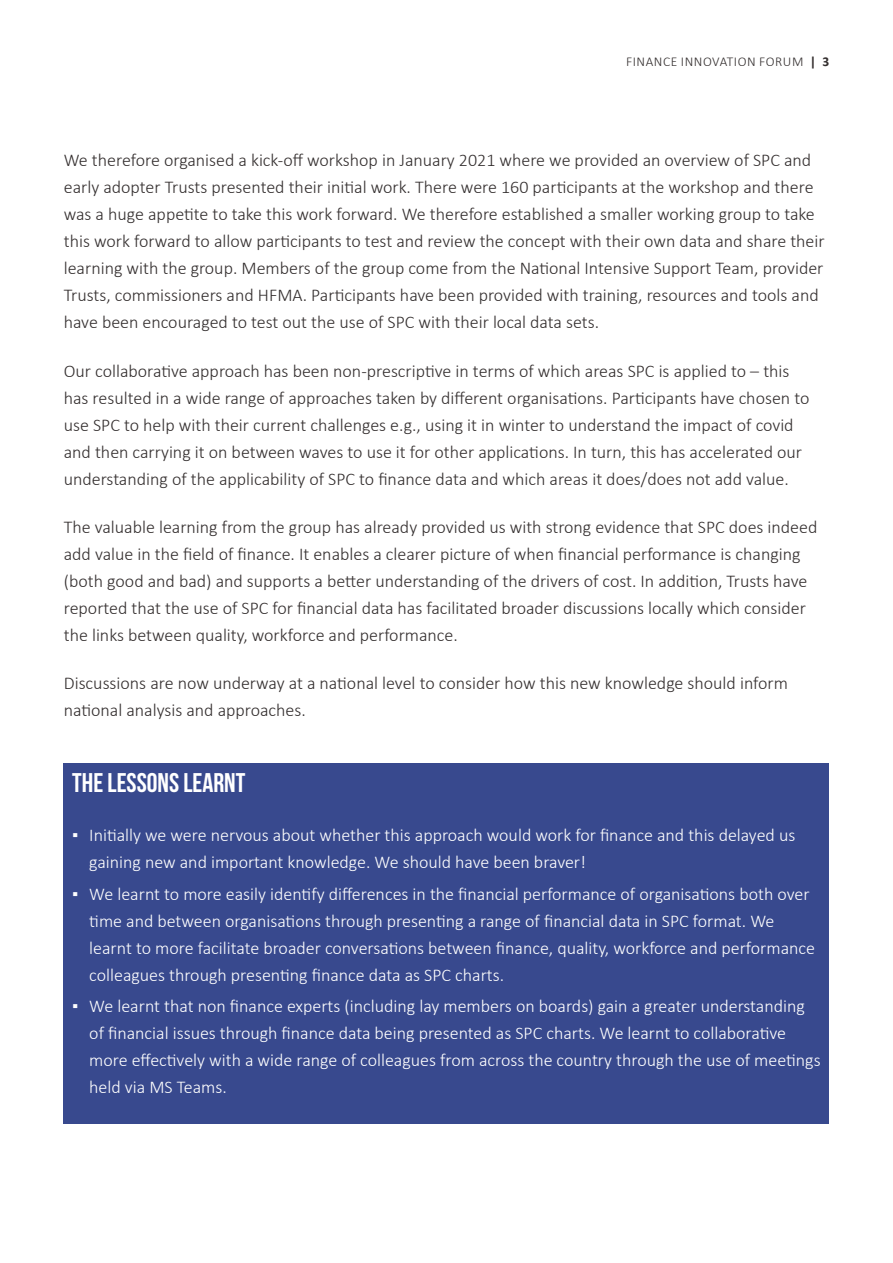
<style>
.page{position:relative;width:893px;height:1263px;background:#fff}
.page>*{position:absolute;margin:0;border:0;box-sizing:border-box;transform-origin:0 0}
.t1{font:700 27px "Bebas Neue";color:#fff}
.Sub_head_BEBAS{font:300 18px/27px "Calibri";color:#332e2e}
.t2{font:300 18px/27px "Calibri";color:#fff}
.t3{font:300 13.5px "Calibri";letter-spacing:.04em;color:#332e2e}
.t4{font:700 13.5px "Calibri";color:#39464c}
.s1{font-weight:300}
.s2{color:#332e2e}
.s3{font-weight:700}
</style>
<div class="page">
<div style="left:64px;top:763px;width:765px;height:360px;background:#38498e"></div>
<p class="t4" style="left:740px;top:52px;width:91px">XXXX <span class="s1">XXXX</span> <span class="s2">| 3</span></p>
<p class="t3" style="left:626px;top:53px;width:179px">FINANCE INNOVATION FORUM</p>
<p class="Sub_head_BEBAS" style="left:64px;top:147px;width:762px">We therefore organised a kick-off workshop in January 2021 where we provided an overview of SPC and early adopter Trusts presented their initial work. There were 160 participants at the workshop and there was a huge appetite to take this work forward. We therefore established a smaller working group to take this work forward to allow participants to test and review the concept with their own data and share their learning with the group. Members of the group come from the National Intensive Support Team, provider Trusts, commissioners and HFMA. Participants have been provided with training, resources and tools and have been encouraged to test out the use of SPC with their local data sets.</p>
<p class="Sub_head_BEBAS" style="left:64px;top:357px;width:747px">Our collaborative approach has been non-prescriptive in terms of which areas SPC is applied to – this has resulted in a wide range of approaches taken by different organisations. Participants have chosen to use SPC to help with their current challenges e.g., using it in winter to understand the impact of covid and then carrying it on between waves to use it for other applications. In turn, this has accelerated our understanding of the applicability of SPC to finance data and which areas it does/does not add value.</p>
<p class="Sub_head_BEBAS" style="left:64px;top:513px;width:755px">The valuable learning from the group has already provided us with strong evidence that SPC does indeed add value in the field of finance. It enables a clearer picture of when financial performance is changing (both good and bad) and supports a better understanding of the drivers of cost. In addition, Trusts have reported that the use of SPC for financial data has facilitated broader discussions locally which consider the links between quality, workforce and performance.</p>
<p class="Sub_head_BEBAS" style="left:64px;top:670px;width:726px">Discussions are now underway at a national level to consider how this new knowledge should inform national analysis and approaches.</p>
<p class="t1" style="left:72px;top:768px;width:175px">THE LESSONS LEARNT</p>
<p class="t2" style="left:89px;top:822px;width:707px;text-indent:-17px"><span class="s3">▪</span> Initially we were nervous about whether this approach would work for finance and this delayed us gaining new and important knowledge. We should have been braver!</p>
<p class="t2" style="left:89px;top:880px;width:727px;text-indent:-17px"><span class="s3">▪</span> We learnt to more easily identify differences in the financial performance of organisations both over time and between organisations through presenting a range of financial data in SPC format. We learnt to more facilitate broader conversations between finance, quality, workforce and performance colleagues through presenting finance data as SPC charts.</p>
<p class="t2" style="left:89px;top:992px;width:733px;text-indent:-17px"><span class="s3">▪</span> We learnt that non finance experts (including lay members on boards) gain a greater understanding of financial issues through finance data being presented as SPC charts. We learnt to collaborative more effectively with a wide range of colleagues from across the country through the use of meetings held via MS Teams.</p>
</div>
